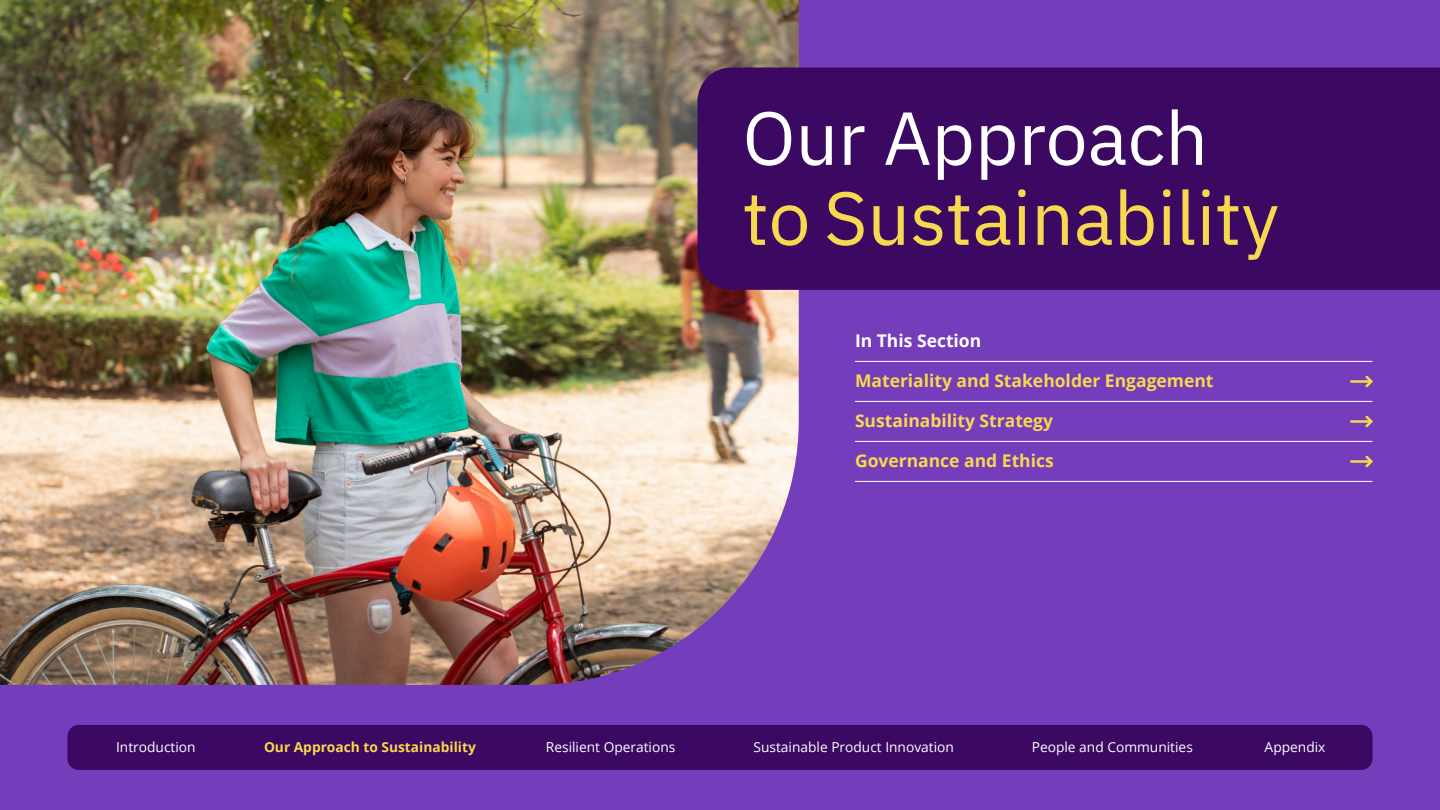
<style>
.page{position:relative;width:1440px;height:810px;background:#743dbc}
.page>*{position:absolute;margin:0;border:0;box-sizing:border-box;transform-origin:0 0}
.t1{font:75px "IBM Plex Sans";color:#f8d84e}
.t2{font:75px "IBM Plex Sans";color:#fff}
.t3{font:700 17.5px "Open Sans";color:#f8d84e}
.t4{font:700 17.5px "Open Sans";color:#fff}
.t5{font:13.75px "Open Sans";color:#fff}
.t6{font:700 13.75px "Open Sans";color:#f8d84e}
</style>
<div class="page">
<img style="left:0;top:0;width:799px;height:685px">
<hr style="left:855px;top:361px;width:517px;height:1px;background:#fff">
<hr style="left:1351px;top:380px;width:20px;height:3px;background:#f8d84e">
<svg style="left:1363px;top:375px;width:10px;height:13px"></svg>
<hr style="left:855px;top:401px;width:517px;height:1px;background:#fff">
<hr style="left:1351px;top:420px;width:20px;height:3px;background:#f8d84e">
<svg style="left:1363px;top:415px;width:10px;height:13px"></svg>
<hr style="left:855px;top:441px;width:517px;height:1px;background:#fff">
<hr style="left:1351px;top:460px;width:20px;height:3px;background:#f8d84e">
<svg style="left:1363px;top:455px;width:10px;height:13px"></svg>
<hr style="left:855px;top:481px;width:517px;height:1px;background:#fff">
<div style="left:698px;top:68px;width:742px;height:222px;background:#3b0862"></div>
<div style="left:68px;top:725px;width:1304px;height:45px;background:#3b0862;border-radius:11px"></div>
<h1 class="t2" style="left:742px;top:81px;width:467px">Our Approach</h1>
<h1 class="t1" style="left:742px;top:161px;width:538px">to Sustainability</h1>
<p class="t4" style="left:855px;top:329px;width:128px">In This Section</p>
<p class="t3" style="left:855px;top:369px;width:360px">Materiality and Stakeholder Engagement</p>
<p class="t3" style="left:855px;top:409px;width:200px">Sustainability Strategy</p>
<p class="t3" style="left:855px;top:449px;width:200px">Governance and Ethics</p>
<p class="t5" style="left:116px;top:738px;width:81px">Introduction</p>
<p class="t6" style="left:264px;top:738px;width:213px">Our Approach to Sustainability</p>
<p class="t5" style="left:546px;top:738px;width:131px">Resilient Operations</p>
<p class="t5" style="left:754px;top:738px;width:202px">Sustainable Product Innovation</p>
<p class="t5" style="left:1032px;top:738px;width:163px">People and Communities</p>
<p class="t5" style="left:1265px;top:738px;width:62px">Appendix</p>
</div>
